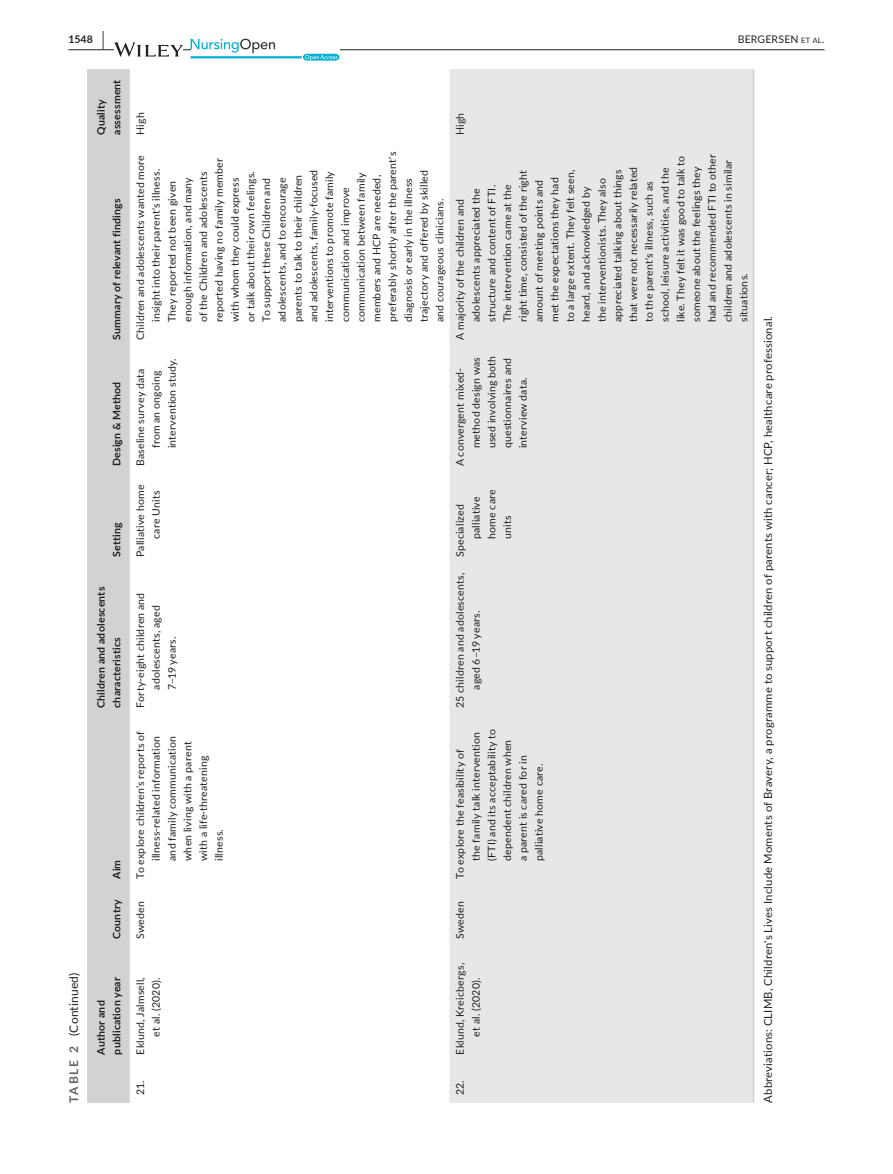
<style>
.page{position:relative;width:893px;height:1174px;background:#fff}
.page>*{position:absolute;margin:0;border:0;box-sizing:border-box;transform-origin:0 0}
.t1{font:12px "Lato";letter-spacing:.015em;color:#231f20}
.t2{font:700 12px "Lato";letter-spacing:.145em;color:#636366}
.t3{font:11.25px "Lato";letter-spacing:.015em;color:#231f20}
.t4{font:10.5px/15.8px "Lato";letter-spacing:.02em;color:#231f20}
.t5{font:700 10.5px/15.8px "Lato";letter-spacing:.02em;color:#231f20}
.t6{font:10.5px "Lato";letter-spacing:.01em;color:#231f20}
.s1{font-size:19.5px}
.s2{font-size:7.35px}
</style>
<div class="page">
<hr style="left:68px;top:49px;width:756px;height:1px;background:#231f20">
<svg style="left:114px;top:42px;width:69px;height:15px"></svg>
<svg style="left:191px;top:39px;width:148px;height:22px"></svg>
<div style="left:87px;top:69px;width:43px;height:1033px;background:#d1d2d4"></div>
<div style="left:449px;top:69px;width:304px;height:1033px;background:#e6e7e9"></div>
<hr style="left:753px;top:1062px;width:1px;height:40px;background:#d1d2d4">
<hr style="left:753px;top:946px;width:1px;height:116px;background:#d1d2d4">
<hr style="left:753px;top:886px;width:1px;height:60px;background:#d1d2d4">
<hr style="left:753px;top:715px;width:1px;height:171px;background:#d1d2d4">
<hr style="left:753px;top:564px;width:1px;height:151px;background:#d1d2d4">
<hr style="left:753px;top:474px;width:1px;height:90px;background:#d1d2d4">
<hr style="left:753px;top:347px;width:1px;height:127px;background:#d1d2d4">
<hr style="left:753px;top:142px;width:1px;height:205px;background:#d1d2d4">
<hr style="left:753px;top:69px;width:1px;height:73px;background:#d1d2d4">
<p class="t5" style="left:68px;top:30px;width:37px">1548 <span class="s1">|</span></p>
<p class="t6" style="left:738px;top:31px;width:88px">BERGERSEN <span class="s2">et al</span>.</p>
<p class="t1" style="left:65px;top:1035px;width:65px;rotate:-90deg">(Continued)</p>
<p class="t2" style="left:65px;top:1102px;width:58px;rotate:-90deg">TABLE 2</p>
<p class="t5" style="left:93px;top:135px;width:57px;rotate:-90deg">Quality assessment</p>
<p class="t5" style="left:108px;top:340px;width:143px;rotate:-90deg">Summary of relevant findings</p>
<p class="t5" style="left:108px;top:466px;width:86px;rotate:-90deg">Design &amp; Method</p>
<p class="t5" style="left:108px;top:557px;width:36px;rotate:-90deg">Setting</p>
<p class="t5" style="left:93px;top:708px;width:123px;rotate:-90deg">Children and adolescents characteristics</p>
<p class="t5" style="left:108px;top:879px;width:21px;rotate:-90deg">Aim</p>
<p class="t5" style="left:108px;top:939px;width:41px;rotate:-90deg">Country</p>
<p class="t5" style="left:93px;top:1054px;width:79px;rotate:-90deg">Author and publication year</p>
<p class="t4" style="left:132px;top:135px;width:24px;rotate:-90deg">High</p>
<p class="t4" style="left:132px;top:322px;width:172px;text-indent:-18px;rotate:-90deg">Children and adolescents wanted more insight into their parent's illness.<br>They reported not been given enough information, and many<br>of the Children and adolescents reported having no family member with whom they could express<br>or talk about their own feelings.<br>To support these Children and adolescents, and to encourage parents to talk to their children<br>and adolescents, family-focused interventions to promote family communication and improve communication between family members and HCP are needed, preferably shortly after the parent's diagnosis or early in the illness trajectory and offered by skilled and courageous clinicians.</p>
<p class="t4" style="left:132px;top:448px;width:91px;text-indent:-18px;rotate:-90deg">Baseline survey data from an ongoing intervention study.</p>
<p class="t4" style="left:132px;top:539px;width:56px;text-indent:-18px;rotate:-90deg">Palliative home care Units</p>
<p class="t4" style="left:132px;top:690px;width:99px;text-indent:-18px;rotate:-90deg">Forty-eight children and adolescents, aged<br>7–19 years.</p>
<p class="t4" style="left:132px;top:861px;width:131px;text-indent:-18px;rotate:-90deg">To explore children's reports of illness-related information and family communication when living with a parent with a life-threatening illness.</p>
<p class="t4" style="left:132px;top:939px;width:39px;rotate:-90deg">Sweden</p>
<p class="t4" style="left:132px;top:1054px;width:79px;text-align:right;rotate:-90deg">Eklund, Jalmsell, et al. (2020).</p>
<p class="t4" style="left:452px;top:135px;width:24px;rotate:-90deg">High</p>
<p class="t4" style="left:452px;top:322px;width:169px;text-indent:-18px;rotate:-90deg">A majority of the children and adolescents appreciated the structure and content of FTI.<br>The intervention came at the<br>right time, consisted of the right amount of meeting points and<br>met the expectations they had<br>to a large extent. They felt seen, heard, and acknowledged by<br>the interventionists. They also appreciated talking about things that were not necessarily related<br>to the parent's illness, such as school, leisure activities, and the like. They felt it was good to talk to someone about the feelings they had and recommended FTI to other children and adolescents in similar situations.</p>
<p class="t4" style="left:452px;top:448px;width:94px;text-indent:-18px;rotate:-90deg">A convergent mixed&shy;method design was used involving both questionnaires and interview data.</p>
<p class="t4" style="left:452px;top:539px;width:51px;text-indent:-18px;rotate:-90deg">Specialized palliative home care units</p>
<p class="t4" style="left:452px;top:690px;width:119px;text-indent:-18px;rotate:-90deg">25 children and adolescents, aged 6–19 years.</p>
<p class="t4" style="left:452px;top:861px;width:133px;text-indent:-18px;rotate:-90deg">To explore the feasibility of<br>the family talk intervention (FTI) and its acceptability to dependent children when<br>a parent is cared for in palliative home care.</p>
<p class="t4" style="left:452px;top:939px;width:39px;rotate:-90deg">Sweden</p>
<p class="t4" style="left:452px;top:1054px;width:93px;text-align:center;rotate:-90deg">Eklund, Kreicbergs, et al. (2020).</p>
<p class="t4" style="left:132px;top:1095px;width:16px;rotate:-90deg">21.</p>
<p class="t4" style="left:452px;top:1095px;width:17px;rotate:-90deg">22.</p>
<p class="t3" style="left:760px;top:1103px;width:788px;rotate:-90deg">Abbreviations: CLIMB, Children's Lives Include Moments of Bravery, a programme to support children of parents with cancer; HCP, healthcare professional.</p>
</div>
